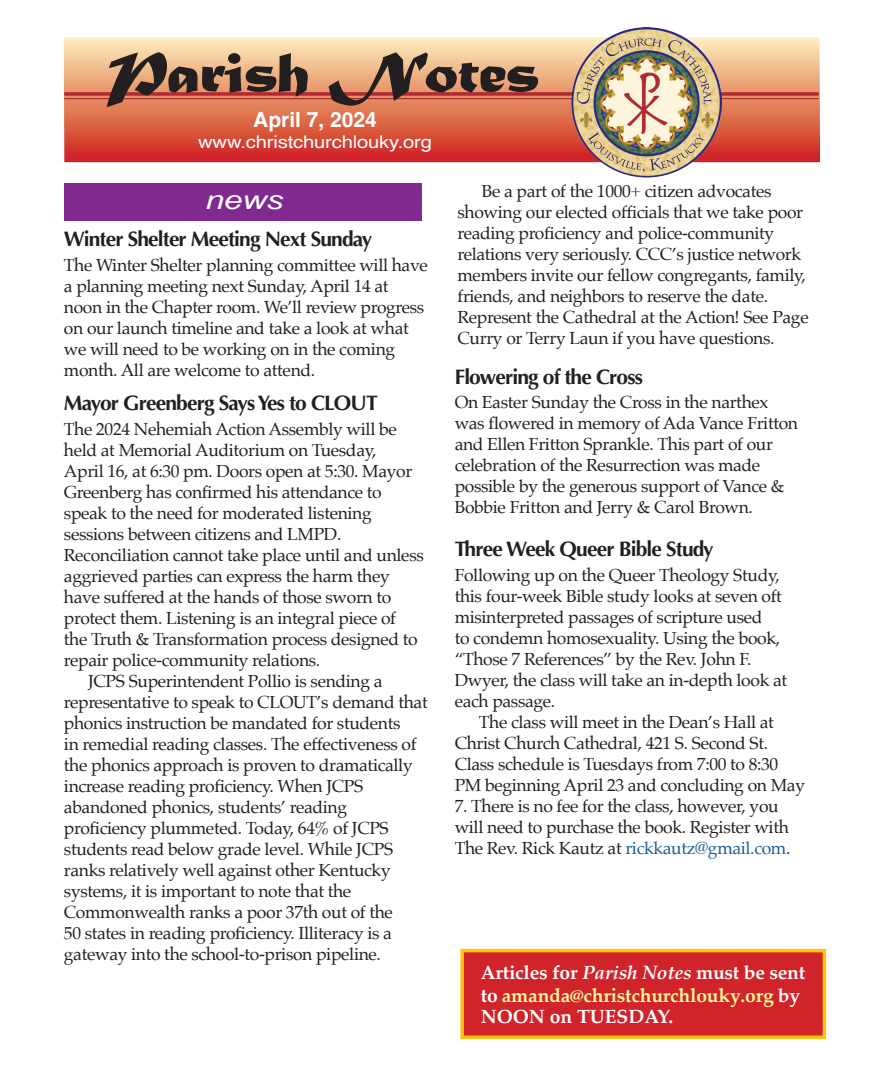
<style>
.page{position:relative;width:882px;height:1071px;background:#fff}
.page>*{position:absolute;margin:0;border:0;box-sizing:border-box;transform-origin:0 0}
.t1{font:59.5px "Matura MT Script Capitals";letter-spacing:-.025em;color:#231f20;scale:1.16 1}
.t2{font:italic 26.25px "Arial Narrow";color:#fff;scale:1.57 1}
.t3{font:700 21px "Optima";letter-spacing:-.04em;color:#231f20}
.t4{font:700 21px "Helvetica";color:#fff}
.t5{font:700 19.25px/23.1px "Palatino Linotype";letter-spacing:-.01em;color:#fff79a}
.t6{font:700 19.25px "Palatino";color:#fff}
.t7{font:17.5px/21px "Palatino";letter-spacing:-.02em;color:#231f20}
.t8{font:17.5px "Helvetica";letter-spacing:-.01em;color:#fff;scale:1.16 1}
.s1{color:#175d9e}
.s2{font-family:"Palatino";color:#fff}
.s3{font-family:"Palatino";font-style:italic;color:#fff}
</style>
<div class="page">
<svg style="left:64px;top:37px;width:756px;height:125px;background:#de8f6d"></svg>
<svg style="left:64px;top:92px;width:755px;height:4px;background:#b84e48"></svg>
<hr style="left:64px;top:98px;width:755px;height:1px;background:#b02a2f">
<img style="left:590px;top:27px;width:54px;height:25px">
<div style="left:64px;top:183px;width:357px;height:37px;background:#802990"></div>
<div style="left:460px;top:949px;width:366px;height:90px;background:#d1232a;border:4px solid #fec210"></div>
<p class="t1" style="left:105px;top:37px;width:377px">Parish Notes</p>
<p class="t4" style="left:253px;top:107px;width:125px">April 7, 2024</p>
<p class="t8" style="left:198px;top:129px;width:203px">www.christchurchlouky.org</p>
<p class="t2" style="left:206px;top:182px;width:51px">news</p>
<p class="t3" style="left:64px;top:227px;width:310px">Winter Shelter Meeting Next Sunday</p>
<p class="t7" style="left:64px;top:254px;width:366px">The Winter Shelter planning committee will have a planning meeting next Sunday, April 14 at noon in the Chapter room. We’ll review progress on our launch timeline and take a look at what we will need to be working on in the coming month. All are welcome to attend.</p>
<p class="t3" style="left:64px;top:391px;width:315px">Mayor Greenberg Says Yes to CLOUT</p>
<p class="t7" style="left:64px;top:418px;width:361px">The 2024 Nehemiah Action Assembly will be held at Memorial Auditorium on Tuesday,<br>April 16, at 6:30 pm. Doors open at 5:30. Mayor Greenberg has confirmed his attendance to speak to the need for moderated listening sessions between citizens and LMPD.<br>Reconciliation cannot take place until and unless aggrieved parties can express the harm they have suffered at the hands of those sworn to protect them. Listening is an integral piece of the Truth &amp; Transformation process designed to repair police-community relations.</p>
<p class="t7" style="left:64px;top:670px;width:365px;text-indent:24px">JCPS Superintendent Pollio is sending a representative to speak to CLOUT’s demand that phonics instruction be mandated for students<br>in remedial reading classes. The effectiveness of the phonics approach is proven to dramatically increase reading proficiency. When JCPS</p>
<p class="t7" style="left:64px;top:796px;width:331px">abandoned phonics, students’ reading proficiency plummeted. Today, 64% of JCPS students read below grade level. While JCPS ranks relatively well against other Kentucky systems, it is important to note that the Commonwealth ranks a poor 37th out of the 50 states in reading proficiency. Illiteracy is a gateway into the school-to-prison pipeline.</p>
<p class="t7" style="left:458px;top:181px;width:353px;text-indent:24px">Be a part of the 1000+ citizen advocates showing our elected officials that we take poor reading proficiency and police-community relations very seriously. CCC’s justice network members invite our fellow congregants, family, friends, and neighbors to reserve the date.<br>Represent the Cathedral at the Action! See Page Curry or Terry Laun if you have questions.</p>
<p class="t3" style="left:455px;top:364px;width:190px">Flowering of the Cross</p>
<p class="t7" style="left:455px;top:392px;width:345px">On Easter Sunday the Cross in the narthex was flowered in memory of Ada Vance Fritton and Ellen Fritton Sprankle. This part of our celebration of the Resurrection was made possible by the generous support of Vance &amp; Bobbie Fritton and Jerry &amp; Carol Brown.</p>
<p class="t3" style="left:455px;top:537px;width:261px">Three Week Queer Bible Study</p>
<p class="t7" style="left:455px;top:564px;width:334px">Following up on the Queer Theology Study, this four-week Bible study looks at seven oft misinterpreted passages of scripture used<br>to condemn homosexuality. Using the book, “Those 7 References” by the Rev. John F.<br>Dwyer, the class will take an in-depth look at each passage.</p>
<p class="t7" style="left:455px;top:711px;width:352px;text-indent:24px">The class will meet in the Dean’s Hall at Christ Church Cathedral, 421 S. Second St.<br>Class schedule is Tuesdays from 7:00 to 8:30<br>PM beginning April 23 and concluding on May</p>
<p class="t7" style="left:455px;top:795px;width:337px">7. There is no fee for the class, however, you will need to purchase the book. Register with<br>The Rev. Rick Kautz at <span class="s1">rickkautz@gmail.com</span>.</p>
<p class="t5" style="left:481px;top:960px;width:326px"><span class="s2">Articles for</span> <span class="s3">Parish Notes</span> <span class="s2">must be sent to</span> amanda@christchurchlouky.org <span class="s2">by</span></p>
<p class="t6" style="left:481px;top:1000px;width:194px">NOON on TUESDAY.</p>
</div>
